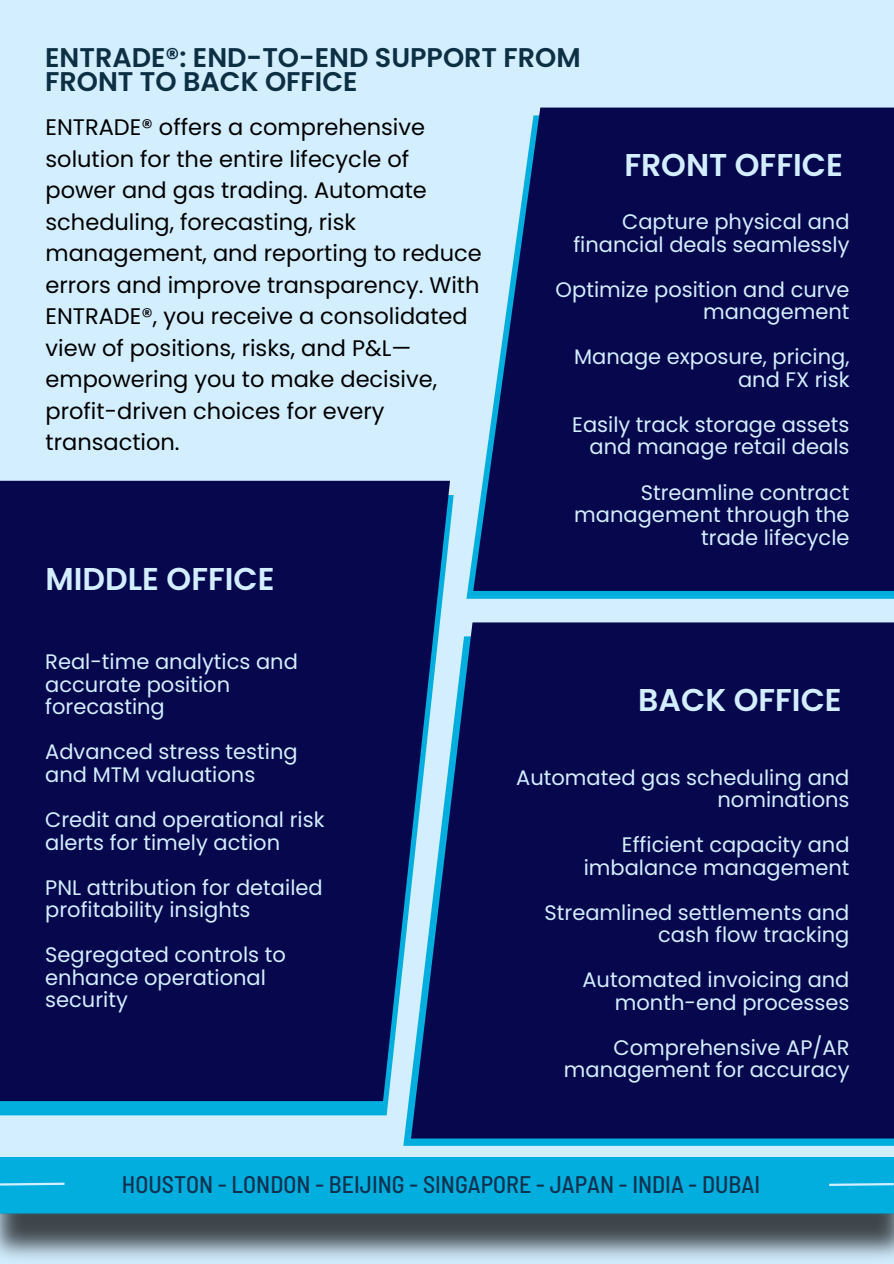
<style>
.page{position:relative;width:894px;height:1264px;background:#fff}
.page>*{position:absolute;margin:0;border:0;box-sizing:border-box;transform-origin:0 0}
.t1{font:600 31.5px "Poppins";color:#d3eeff}
.t2{font:600 27px/23.7px "Poppins";color:#0d2f44}
.t3{font:500 semi-condensed 24px "Barlow";color:#0d3250}
.t4{font:22.5px/31.5px "Poppins";color:#000}
.t5{font:21px/22.5px "Poppins";color:#d3eeff;text-align:right}
</style>
<div class="page">
<img style="left:0;top:0;width:893px;height:1263px">
<svg style="left:395px;top:1115px;width:498px;height:42px;background:#7fd0ed"></svg>
<div style="left:0;top:1157px;width:893px;height:55px;background:#02aedd"></div>
<svg style="left:0;top:495px;width:453px;height:620px;background:#16b3df"></svg>
<div style="left:0;top:481px;width:450px;height:620px;background:#07074e"></div>
<svg style="left:466px;top:115px;width:427px;height:484px;background:#68cded"></svg>
<svg style="left:473px;top:108px;width:420px;height:483px;background:#161b5d"></svg>
<div style="left:411px;top:622px;width:482px;height:516px;background:#07074e"></div>
<svg style="left:829px;top:1183px;width:64px;height:3px"></svg>
<svg style="left:0;top:1182px;width:65px;height:4px"></svg>
<h3 class="t2" style="left:45px;top:46px;width:537px">ENTRADE®: END-TO-END SUPPORT FROM<br>FRONT TO BACK OFFICE</h3>
<p class="t4" style="left:46px;top:112px;width:438px">ENTRADE® offers a comprehensive solution for the entire lifecycle of power and gas trading. Automate scheduling, forecasting, risk management, and reporting to reduce errors and improve transparency. With<br>ENTRADE®, you receive a consolidated view of positions, risks, and P&amp;L— empowering you to make decisive, profit-driven choices for every transaction.</p>
<p class="t1" style="left:46px;top:557px;width:230px">MIDDLE OFFICE</p>
<h1 class="t5" style="left:45px;top:650px;width:254px;text-align:left">Real-time analytics and accurate position forecasting</h1>
<p class="t5" style="left:45px;top:740px;width:254px;text-align:left">Advanced stress testing and MTM valuations</p>
<p class="t5" style="left:45px;top:808px;width:281px;text-align:left">Credit and operational risk alerts for timely action</p>
<p class="t5" style="left:45px;top:875px;width:279px;text-align:left">PNL attribution for detailed profitability insights</p>
<p class="t5" style="left:45px;top:943px;width:242px;text-align:left">Segregated controls to enhance operational security</p>
<p class="t1" style="left:624px;top:143px;width:220px">FRONT OFFICE</p>
<h1 class="t5" style="left:573px;top:211px;width:277px">Capture physical and financial deals seamlessly</h1>
<p class="t5" style="left:555px;top:278px;width:295px">Optimize position and curve management</p>
<p class="t5" style="left:574px;top:346px;width:277px">Manage exposure, pricing, and FX risk</p>
<p class="t5" style="left:572px;top:413px;width:279px">Easily track storage assets and manage retail deals</p>
<p class="t5" style="left:574px;top:481px;width:277px">Streamline contract management through the trade lifecycle</p>
<h2 class="t1" style="left:638px;top:677px;width:205px">BACK OFFICE</h2>
<p class="t5" style="left:516px;top:766px;width:334px">Automated gas scheduling and nominations</p>
<p class="t5" style="left:583px;top:833px;width:267px">Efficient capacity and imbalance management</p>
<p class="t5" style="left:544px;top:901px;width:306px">Streamlined settlements and cash flow tracking</p>
<p class="t5" style="left:582px;top:968px;width:268px">Automated invoicing and month-end processes</p>
<h4 class="t5" style="left:563px;top:1036px;width:287px">Comprehensive AP/AR management for accuracy</h4>
<h1 class="t3" style="left:122px;top:1168px;width:639px">HOUSTON - LONDON - BEIJING - SINGAPORE - JAPAN - INDIA - DUBAI</h1>
</div>
